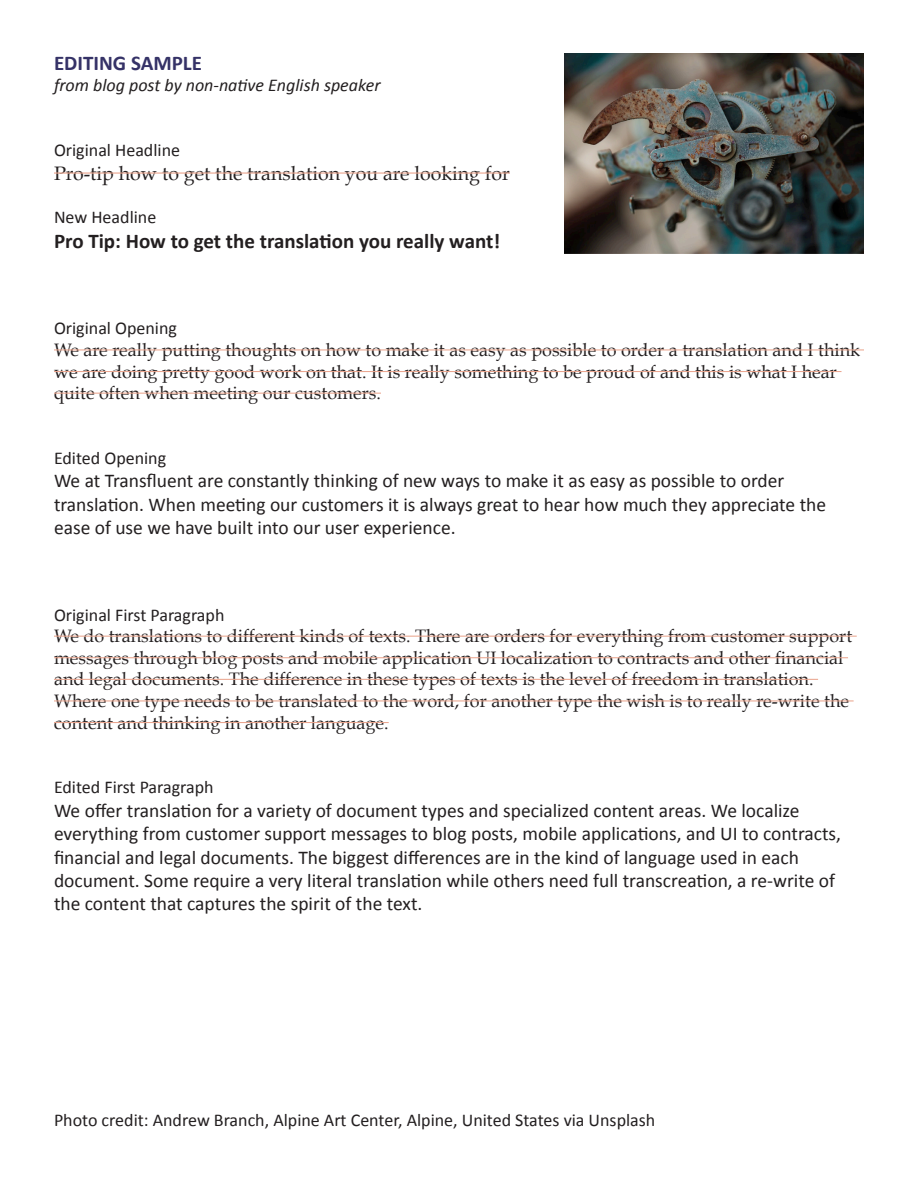
<style>
.page{position:relative;width:918px;height:1188px;background:#fff}
.page>*{position:absolute;margin:0;border:0;box-sizing:border-box;transform-origin:0 0}
.t1{font:700 21px "Calibri";color:#231f20}
.t2{font:700 21px "Calibri";color:#353267}
.t3{font:19.5px/23.4px "Calibri";color:#231f20}
.t4{font:19.5px "Book Antiqua";color:#231f20}
.t5{font:18px/21.6px "Book Antiqua";color:#231f20}
.t6{font:18px "Calibri";color:#231f20}
.t7{font:italic 18px "Calibri";color:#231f20}
</style>
<div class="page">
<hr style="left:54px;top:172px;width:456px;height:2px;background:#eaa58e">
<hr style="left:54px;top:349px;width:810px;height:1px;background:#eaa58e">
<hr style="left:54px;top:371px;width:788px;height:1px;background:#eaa58e">
<hr style="left:54px;top:393px;width:327px;height:1px;background:#eaa58e">
<hr style="left:54px;top:636px;width:803px;height:1px;background:#eaa58e">
<hr style="left:54px;top:657px;width:794px;height:1px;background:#eaa58e">
<hr style="left:54px;top:679px;width:764px;height:1px;background:#eaa58e">
<hr style="left:54px;top:700px;width:800px;height:1px;background:#eaa58e">
<hr style="left:54px;top:722px;width:335px;height:1px;background:#eaa58e">
<img style="left:565px;top:54px;width:299px;height:200px">
<p class="t2" style="left:54px;top:49px;width:150px">EDITING SAMPLE</p>
<p class="t7" style="left:54px;top:73px;width:328px">from blog post by non-native English speaker</p>
<p class="t6" style="left:54px;top:139px;width:128px">Original Headline</p>
<p class="t4" style="left:54px;top:161px;width:457px">Pro-tip how to get the translation you are looking for</p>
<p class="t6" style="left:54px;top:205px;width:104px">New Headline</p>
<p class="t1" style="left:54px;top:228px;width:448px">Pro Tip: How to get the translation you really want!</p>
<p class="t6" style="left:54px;top:317px;width:125px">Original Opening</p>
<p class="t5" style="left:54px;top:339px;width:808px">We are really putting thoughts on how to make it as easy as possible to order a translation and I think we are doing pretty good work on that. It is really something to be proud of and this is what I hear quite often when meeting our customers.</p>
<p class="t6" style="left:54px;top:447px;width:114px">Edited Opening</p>
<p class="t3" style="left:54px;top:469px;width:774px">We at Transfluent are constantly thinking of new ways to make it as easy as possible to order translation. When meeting our customers it is always great to hear how much they appreciate the ease of use we have built into our user experience.</p>
<p class="t6" style="left:54px;top:603px;width:172px">Original First Paragraph</p>
<p class="t5" style="left:54px;top:625px;width:800px">We do translations to different kinds of texts. There are orders for everything from customer support messages through blog posts and mobile application UI localization to contracts and other financial and legal documents. The difference in these types of texts is the level of freedom in translation.<br>Where one type needs to be translated to the word, for another type the wish is to really re-write the content and thinking in another language.</p>
<p class="t6" style="left:54px;top:776px;width:161px">Edited First Paragraph</p>
<p class="t3" style="left:54px;top:799px;width:789px">We offer translation for a variety of document types and specialized content areas. We localize everything from customer support messages to blog posts, mobile applications, and UI to contracts, financial and legal documents. The biggest differences are in the kind of language used in each document. Some require a very literal translation while others need full transcreation, a re-write of the content that captures the spirit of the text.</p>
<p class="t6" style="left:54px;top:1109px;width:603px">Photo credit: Andrew Branch, Alpine Art Center, Alpine, United States via Unsplash</p>
</div>
